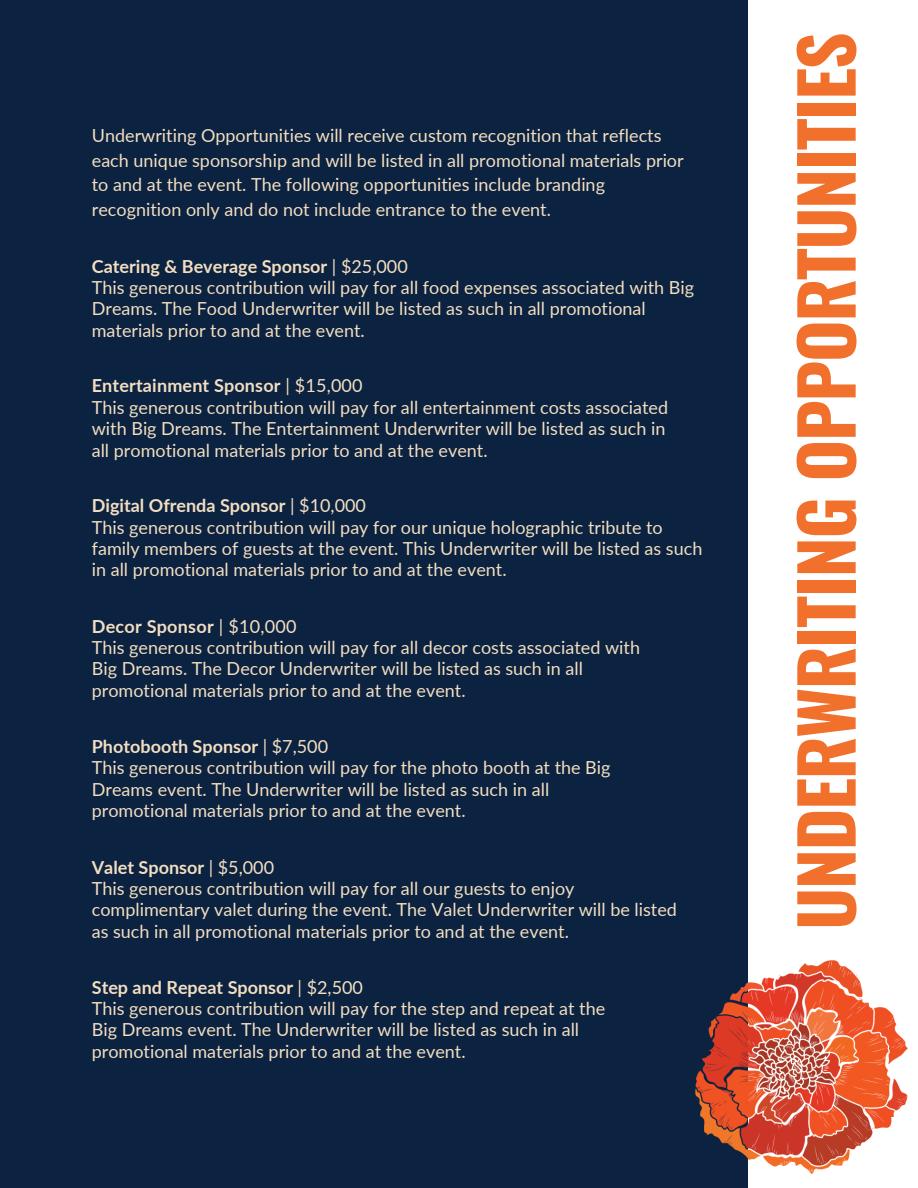
<style>
.page{position:relative;width:918px;height:1188px;background:#0b2241}
.page>*{position:absolute;margin:0;border:0;box-sizing:border-box;transform-origin:0 0}
.t1{font:700 72px "Oswald";letter-spacing:-.025em;color:#f1702c}
.t2{font:18px/21.3px "Lato";color:#f3dec0}
.t3{font:700 18px "Lato";color:#f3dec0}
.s1{font-weight:400}
</style>
<div class="page">
<div style="left:748px;top:0;width:170px;height:1188px;background:#fff"></div>
<img style="left:695px;top:961px;width:213px;height:212px">
<p class="t2" style="left:92px;top:122px;width:593px;line-height:24.8px">Underwriting Opportunities will receive custom recognition that reflects each unique sponsorship and will be listed in all promotional materials prior to and at the event. The following opportunities include branding recognition only and do not include entrance to the event.</p>
<p class="t3" style="left:92px;top:255px;width:317px">Catering &amp; Beverage Sponsor <span class="s1">| $25,000</span></p>
<p class="t2" style="left:92px;top:276px;width:604px">This generous contribution will pay for all food expenses associated with Big<br>Dreams. The Food Underwriter will be listed as such in all promotional materials prior to and at the event.</p>
<p class="t3" style="left:92px;top:375px;width:272px">Entertainment Sponsor <span class="s1">| $15,000</span></p>
<p class="t2" style="left:92px;top:396px;width:578px">This generous contribution will pay for all entertainment costs associated with Big Dreams. The Entertainment Underwriter will be listed as such in all promotional materials prior to and at the event.</p>
<p class="t3" style="left:92px;top:495px;width:276px">Digital Ofrenda Sponsor <span class="s1">| $10,000</span></p>
<p class="t2" style="left:92px;top:516px;width:612px">This generous contribution will pay for our unique holographic tribute to family members of guests at the event. This Underwriter will be listed as such in all promotional materials prior to and at the event.</p>
<p class="t3" style="left:92px;top:615px;width:206px">Decor Sponsor <span class="s1">| $10,000</span></p>
<p class="t2" style="left:92px;top:636px;width:550px">This generous contribution will pay for all decor costs associated with<br>Big Dreams. The Decor Underwriter will be listed as such in all promotional materials prior to and at the event.</p>
<p class="t3" style="left:92px;top:735px;width:238px">Photobooth Sponsor <span class="s1">| $7,500</span></p>
<p class="t2" style="left:92px;top:757px;width:520px">This generous contribution will pay for the photo booth at the Big<br>Dreams event. The Underwriter will be listed as such in all promotional materials prior to and at the event.</p>
<p class="t3" style="left:92px;top:856px;width:184px">Valet Sponsor <span class="s1">| $5,000</span></p>
<p class="t2" style="left:92px;top:877px;width:587px">This generous contribution will pay for all our guests to enjoy complimentary valet during the event. The Valet Underwriter will be listed as such in all promotional materials prior to and at the event.</p>
<p class="t3" style="left:92px;top:976px;width:273px">Step and Repeat Sponsor <span class="s1">| $2,500</span></p>
<p class="t2" style="left:92px;top:997px;width:515px">This generous contribution will pay for the step and repeat at the<br>Big Dreams event. The Underwriter will be listed as such in all promotional materials prior to and at the event.</p>
<p class="t1" style="left:770px;top:930px;width:899px;rotate:-90deg">UNDERWRITING OPPORTUNITIES</p>
</div>
